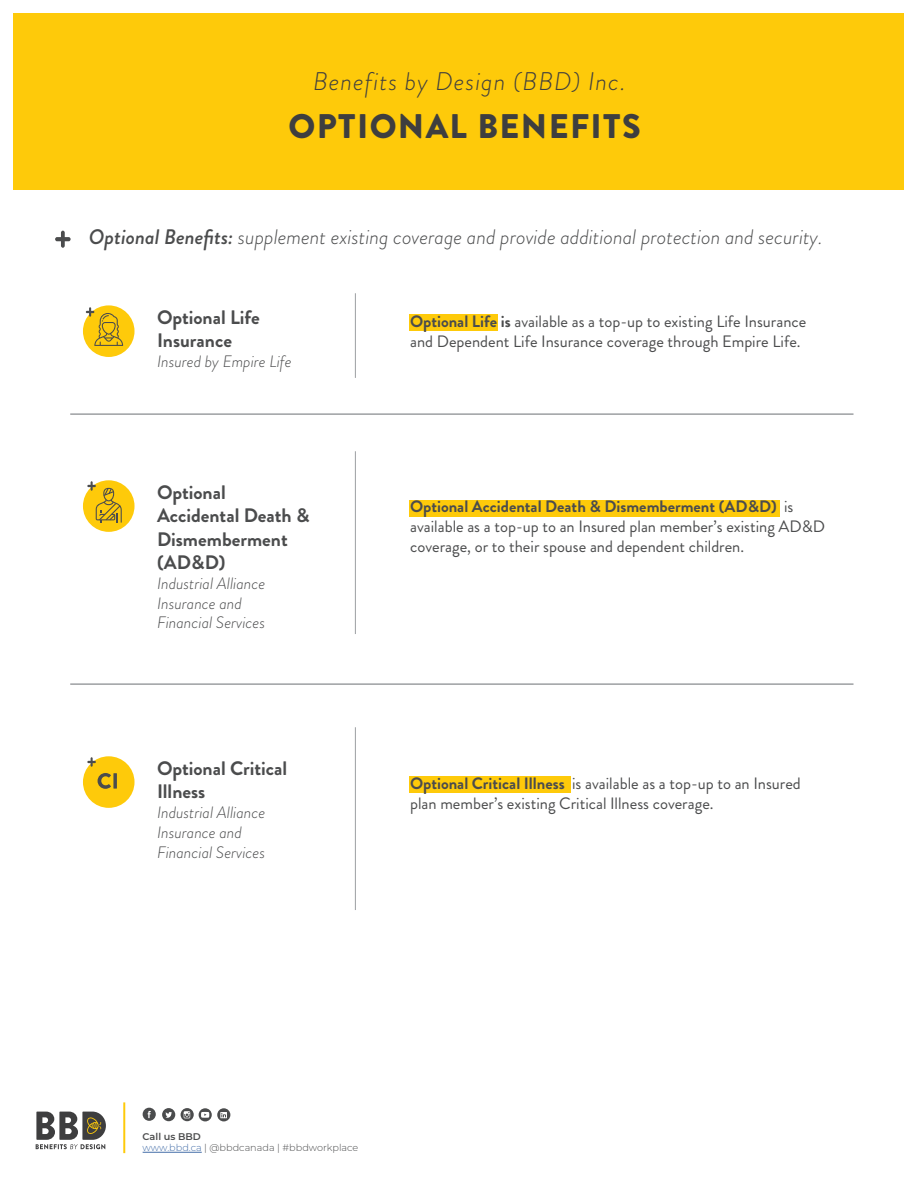
<style>
.page{position:relative;width:918px;height:1188px;background:#fff}
.page>*{position:absolute;margin:0;border:0;box-sizing:border-box;transform-origin:0 0}
.t1{font:900 34.05px "Brandon Grotesque";letter-spacing:.04em;color:#3e3e3f}
.t2{font:italic 300 25.5px "Brandon Grotesque";letter-spacing:.04em;color:#3e3e3f}
.t3{font:italic 300 21px "Brandon Grotesque";color:#4b4c4d}
.t4{font:700 19.5px/23.4px "Brandon Grotesque";color:#4b4c4d}
.t5{font:16.5px/19.8px "Brandon Grotesque";color:#4b4c4d}
.t6{font:italic 300 16.5px/19.8px "Brandon Grotesque";color:#4b4c4d}
.t7{font:300 9.75px "Montserrat";color:#4b4c4d}
.t8{font:600 9.75px "Montserrat";color:#4b4c4d}
.s1{font-weight:500}
.s2{font-weight:700}
.s3{color:#436da8}
</style>
<div class="page">
<div style="left:409px;top:500px;width:371px;height:16px;background:#feca0a"></div>
<div style="left:14px;top:14px;width:890px;height:176px;background:#feca0a"></div>
<svg style="left:55px;top:231px;width:16px;height:17px"></svg>
<div style="left:409px;top:314px;width:89px;height:17px;background:#feca0a"></div>
<hr style="left:70px;top:413px;width:784px;height:2px;background:#9d9fa2">
<hr style="left:355px;top:293px;width:1px;height:85px;background:#9d9fa2">
<hr style="left:355px;top:451px;width:1px;height:183px;background:#9d9fa2">
<hr style="left:70px;top:683px;width:784px;height:2px;background:#9d9fa2">
<div style="left:409px;top:776px;width:161px;height:16px;background:#feca0a"></div>
<hr style="left:355px;top:727px;width:1px;height:183px;background:#9d9fa2">
<div style="left:83px;top:305px;width:52px;height:52px;background:#feca0a;border-radius:50%"></div>
<svg style="left:86px;top:307px;width:37px;height:39px"></svg>
<div style="left:83px;top:480px;width:52px;height:52px;background:#feca0a;border-radius:50%"></div>
<svg style="left:87px;top:481px;width:35px;height:42px"></svg>
<div style="left:83px;top:756px;width:52px;height:52px;background:#feca0a;border-radius:50%"></div>
<svg style="left:98px;top:773px;width:13px;height:16px"></svg>
<svg style="left:113px;top:773px;width:4px;height:16px"></svg>
<svg style="left:87px;top:757px;width:9px;height:10px"></svg>
<hr style="left:123px;top:1102px;width:2px;height:51px;background:#feca0a">
<hr style="left:143px;top:1152px;width:59px;height:1px;background:#436da8">
<div style="left:143px;top:1108px;width:13px;height:13px;background:#4b4c4d;border-radius:50%"></div>
<div style="left:162px;top:1108px;width:13px;height:13px;background:#4b4c4d;border-radius:50%"></div>
<svg style="left:181px;top:1108px;width:13px;height:13px"></svg>
<svg style="left:199px;top:1108px;width:13px;height:13px"></svg>
<svg style="left:217px;top:1108px;width:13px;height:13px"></svg>
<svg style="left:148px;top:1111px;width:3px;height:7px"></svg>
<svg style="left:165px;top:1112px;width:7px;height:6px"></svg>
<svg style="left:184px;top:1111px;width:6px;height:7px"></svg>
<svg style="left:201px;top:1112px;width:8px;height:6px"></svg>
<svg style="left:220px;top:1112px;width:7px;height:6px"></svg>
<svg style="left:36px;top:1112px;width:70px;height:37px"></svg>
<p class="t2" style="left:313px;top:64px;width:314px">Benefits by Design (BBD) Inc.</p>
<p class="t1" style="left:289px;top:102px;width:354px">OPTIONAL BENEFITS</p>
<p class="t3" style="left:89px;top:222px;width:735px"><span class="s1">Optional Benefits:</span> supplement existing coverage and provide additional protection and security.</p>
<p class="t4" style="left:157px;top:306px;width:104px">Optional Life<br>Insurance</p>
<p class="t6" style="left:157px;top:352px;width:136px">Insured by Empire Life</p>
<p class="t4" style="left:157px;top:481px;width:154px">Optional<br>Accidental Death &amp;<br>Dismemberment (AD&amp;D)</p>
<p class="t6" style="left:157px;top:573px;width:110px">Industrial Alliance<br>Insurance and<br>Financial Services</p>
<p class="t4" style="left:157px;top:757px;width:132px">Optional Critical<br>Illness</p>
<p class="t6" style="left:157px;top:802px;width:110px">Industrial Alliance<br>Insurance and<br>Financial Services</p>
<p class="t5" style="left:410px;top:311px;width:398px"><span class="s2">Optional Life is</span> available as a top-up to existing Life Insurance and Dependent Life Insurance coverage through Empire Life.</p>
<p class="t5" style="left:410px;top:497px;width:417px"><span class="s2">Optional Accidental Death &amp; Dismemberment (AD&amp;D)</span> is available as a top-up to an Insured plan member’s existing AD&amp;D coverage, or to their spouse and dependent children.</p>
<p class="t5" style="left:410px;top:774px;width:392px"><span class="s2">Optional Critical Illness</span> is available as a top-up to an Insured plan member’s existing Critical Illness coverage.</p>
<p class="t8" style="left:143px;top:1129px;width:60px">Call us BBD</p>
<p class="t7" style="left:143px;top:1141px;width:217px"><span class="s3">www.bbd.ca</span> | @bbdcanada | #bbdworkplace</p>
</div>
